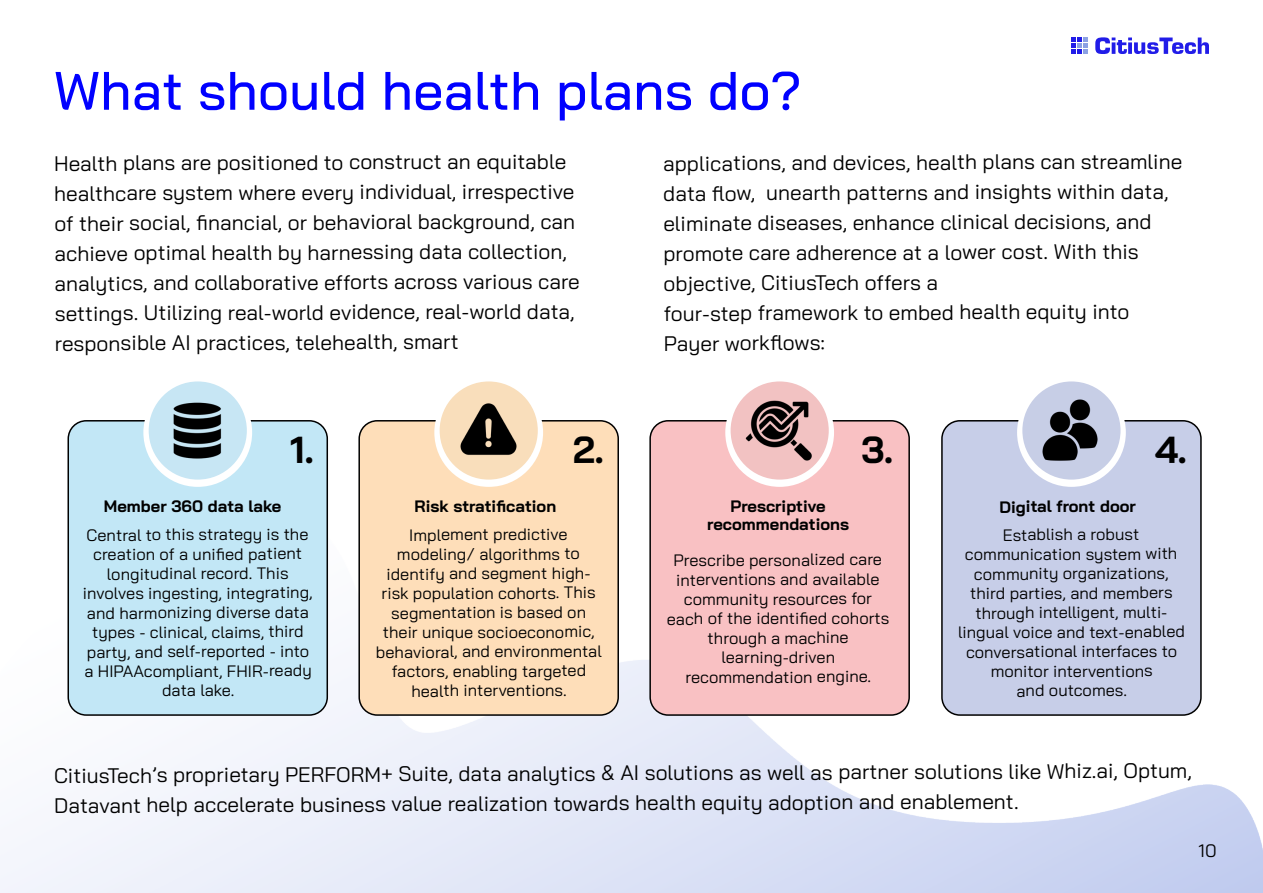
<style>
.page{position:relative;width:1263px;height:893px;background:#fff}
.page>*{position:absolute;margin:0;border:0;box-sizing:border-box;transform-origin:0 0}
.Section_Heading{font:500 54px "Bai Jamjuree";color:#00f}
.Body_Text{font:700 37.5px "Bai Jamjuree";color:#000}
.Body_Text-2{font:21px/30px "Bai Jamjuree";letter-spacing:-.005em;color:#000}
.t1{font:18px "Bai Jamjuree";color:#000}
.Body_Text-3{font:16.5px/19.5px "Bai Jamjuree";letter-spacing:-.005em;color:#000;text-align:center}
.Body_Text-4{font:700 16.5px "Bai Jamjuree";letter-spacing:-.01em;color:#000}
</style>
<div class="page">
<img style="left:0;top:420px;width:1263px;height:473px">
<svg style="left:1095px;top:37px;width:114px;height:17px"></svg>
<svg style="left:1071px;top:37px;width:17px;height:17px"></svg>
<div style="left:68px;top:421px;width:259px;height:294px;background:#c2e7f6;border-radius:18px"></div>
<div style="left:68px;top:420px;width:260px;height:296px;border:2px solid #000;border-radius:18px"></div>
<div style="left:359px;top:421px;width:259px;height:294px;background:#fedeb9;border-radius:18px"></div>
<div style="left:358px;top:420px;width:261px;height:296px;border:2px solid #000;border-radius:18px"></div>
<div style="left:650px;top:421px;width:259px;height:294px;background:#f9c1c3;border-radius:18px"></div>
<div style="left:649px;top:420px;width:261px;height:296px;border:2px solid #000;border-radius:18px"></div>
<div style="left:942px;top:421px;width:259px;height:294px;background:#c7cee8;border-radius:18px"></div>
<div style="left:941px;top:420px;width:261px;height:296px;border:2px solid #000;border-radius:18px"></div>
<div style="left:143px;top:378px;width:109px;height:109px;background:#fff;border-radius:50%"></div>
<div style="left:434px;top:378px;width:109px;height:109px;background:#fff;border-radius:50%"></div>
<div style="left:725px;top:378px;width:109px;height:109px;background:#fff;border-radius:50%"></div>
<div style="left:1017px;top:378px;width:109px;height:109px;background:#fff;border-radius:50%"></div>
<div style="left:149px;top:381px;width:98px;height:99px;background:#c7e6f4;border-radius:50%"></div>
<div style="left:440px;top:381px;width:98px;height:99px;background:#f9debb;border-radius:50%"></div>
<div style="left:731px;top:381px;width:98px;height:99px;background:#f2c2c2;border-radius:50%"></div>
<div style="left:1022px;top:381px;width:98px;height:99px;background:#c7cee6;border-radius:50%"></div>
<img style="left:173px;top:402px;width:49px;height:57px">
<img style="left:455px;top:394px;width:62px;height:61px">
<img style="left:744px;top:395px;width:68px;height:71px">
<img style="left:1042px;top:399px;width:56px;height:62px">
<p class="Section_Heading" style="left:54px;top:60px;width:749px">What should health plans do?</p>
<p class="Body_Text-2" style="left:54px;top:147px;width:527px">Health plans are positioned to construct an equitable healthcare system where every individual, irrespective of their social, financial, or behavioral background, can achieve optimal health by harnessing data collection, analytics, and collaborative efforts across various care settings. Utilizing real-world evidence, real-world data, responsible AI practices, telehealth, smart</p>
<p class="Body_Text-2" style="left:663px;top:147px;width:521px">applications, and devices, health plans can streamline data flow, unearth patterns and insights within data, eliminate diseases, enhance clinical decisions, and promote care adherence at a lower cost. With this objective, CitiusTech offers a<br>four-step framework to embed health equity into Payer workflows:</p>
<p class="Body_Text" style="left:290px;top:429px;width:25px">1.</p>
<p class="Body_Text" style="left:573px;top:429px;width:33px">2.</p>
<p class="Body_Text" style="left:861px;top:429px;width:33px">3.</p>
<p class="Body_Text" style="left:1155px;top:429px;width:33px">4.</p>
<p class="Body_Text-4" style="left:414px;top:497px;width:143px">Risk stratification</p>
<p class="Body_Text-4" style="left:731px;top:497px;width:97px">Prescriptive</p>
<p class="Body_Text-4" style="left:999px;top:497px;width:138px">Digital front door</p>
<p class="Body_Text-4" style="left:707px;top:515px;width:144px">recommendations</p>
<p class="Body_Text-3" style="left:83px;top:525px;width:232px">Central to this strategy is the creation of a unified patient longitudinal record. This involves ingesting, integrating, and harmonizing diverse data types - clinical, claims, third party, and self-reported - into a HIPAAcompliant, FHIR-ready data lake.</p>
<p class="Body_Text-3" style="left:376px;top:525px;width:228px">Implement predictive modeling/ algorithms to identify and segment high&shy;risk population cohorts. This segmentation is based on their unique socioeconomic, behavioral, and environmental factors, enabling targeted health interventions.</p>
<p class="Body_Text-3" style="left:958px;top:525px;width:229px">Establish a robust communication system with community organizations, third parties, and members through intelligent, multi&shy;lingual voice and text-enabled conversational interfaces to monitor interventions<br>and outcomes.</p>
<p class="Body_Text-4" style="left:104px;top:497px;width:179px">Member 360 data lake</p>
<p class="Body_Text-3" style="left:667px;top:550px;width:224px">Prescribe personalized care interventions and available community resources for each of the identified cohorts through a machine learning-driven recommendation engine.</p>
<p class="Body_Text-2" style="left:54px;top:758px;width:1139px;line-height:30.5px">CitiusTech’s proprietary PERFORM+ Suite, data analytics &amp; AI solutions as well as partner solutions like Whiz.ai, Optum,<br>Datavant help accelerate business value realization towards health equity adoption and enablement.</p>
<p class="t1" style="left:1198px;top:835px;width:20px">10</p>
</div>
